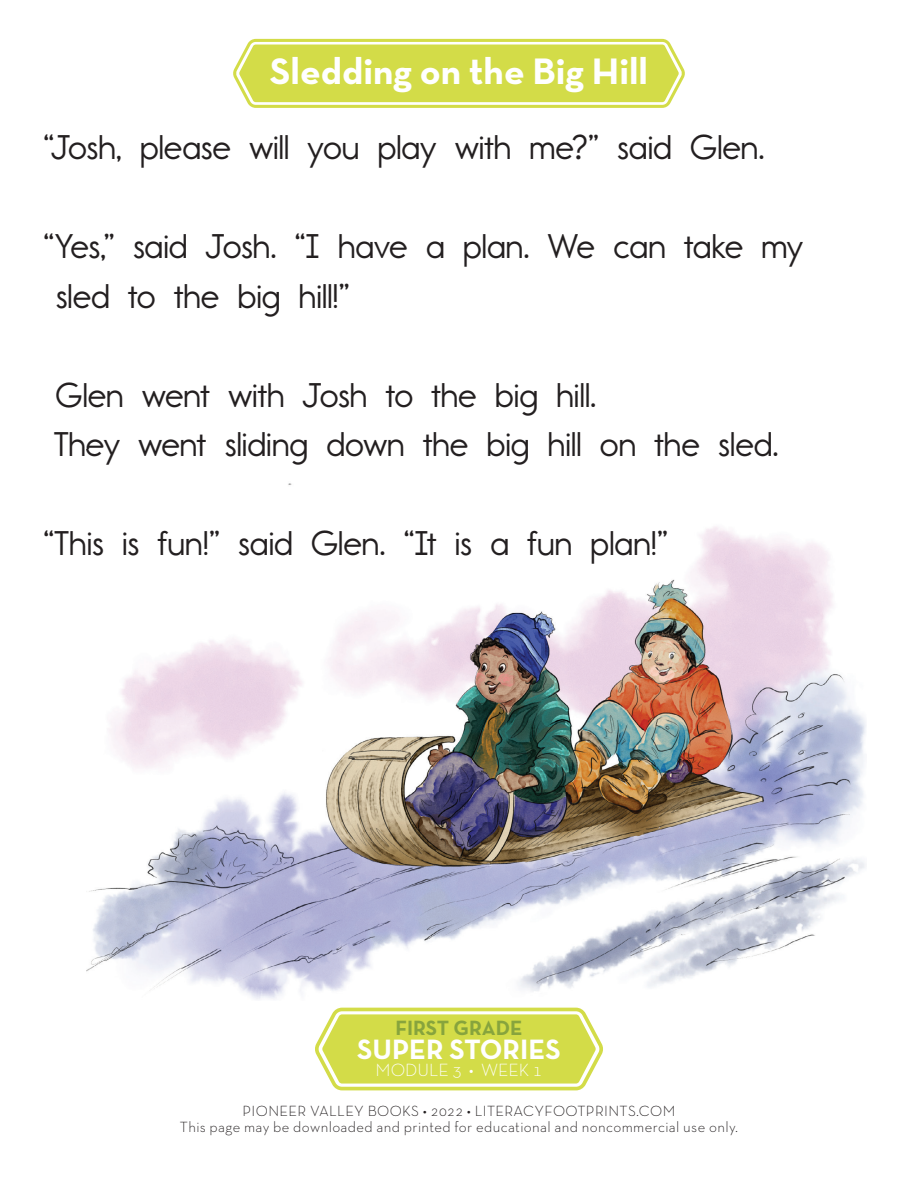
<style>
.page{position:relative;width:918px;height:1188px;background:#fff}
.page>*{position:absolute;margin:0;border:0;box-sizing:border-box;transform-origin:0 0}
.t1{font:700 37.5px "Neutra Text TF";color:#fff}
.t2{font:34.5px/49.5px "Report School Rg";color:#231f20}
.t3{font:700 28.5px "Neutra Text TF";color:#fff}
.t4{font:700 21px "Neutra Text TF";color:#87a43d}
.t5{font:300 18px "Neutra Text TF";color:#fff}
.t6{font:300 15px "Neutra Text TF";letter-spacing:.025em;color:#231f20}
</style>
<div class="page">
<svg style="left:315px;top:1008px;width:288px;height:82px;background:#d9e163"></svg>
<svg style="left:233px;top:39px;width:452px;height:69px;background:#d8e05d"></svg>
<img style="left:86px;top:483px;width:780px;height:516px">
<p class="t1" style="left:270px;top:48px;width:380px">Sledding on the Big Hill</p>
<p class="t2" style="left:43px;top:123px;width:723px">“Josh, please will you play with me?” said Glen.</p>
<p class="t2" style="left:56px;top:222px;width:749px;text-indent:-12px">“Yes,” said Josh. “I have a plan. We can take my sled to the big hill!”</p>
<p class="t2" style="left:56px;top:370px;width:542px">Glen went with Josh to the big hill.</p>
<p class="t2" style="left:54px;top:420px;width:726px">They went sliding down the big hill on the sled.</p>
<p class="t2" style="left:43px;top:519px;width:626px">“This is fun!” said Glen. “It is a fun plan!”</p>
<p class="t4" style="left:395px;top:1015px;width:129px">FIRST GRADE</p>
<p class="t3" style="left:357px;top:1032px;width:205px">SUPER STORIES</p>
<p class="t5" style="left:376px;top:1059px;width:168px">MODULE 3 • WEEK 1</p>
<p class="t6" style="left:243px;top:1101px;width:434px">PIONEER VALLEY BOOKS • 2022 • LITERACYFOOTPRINTS.COM</p>
<p class="t6" style="left:180px;top:1118px;width:560px">This page may be downloaded and printed for educational and noncommercial use only.</p>
</div>
